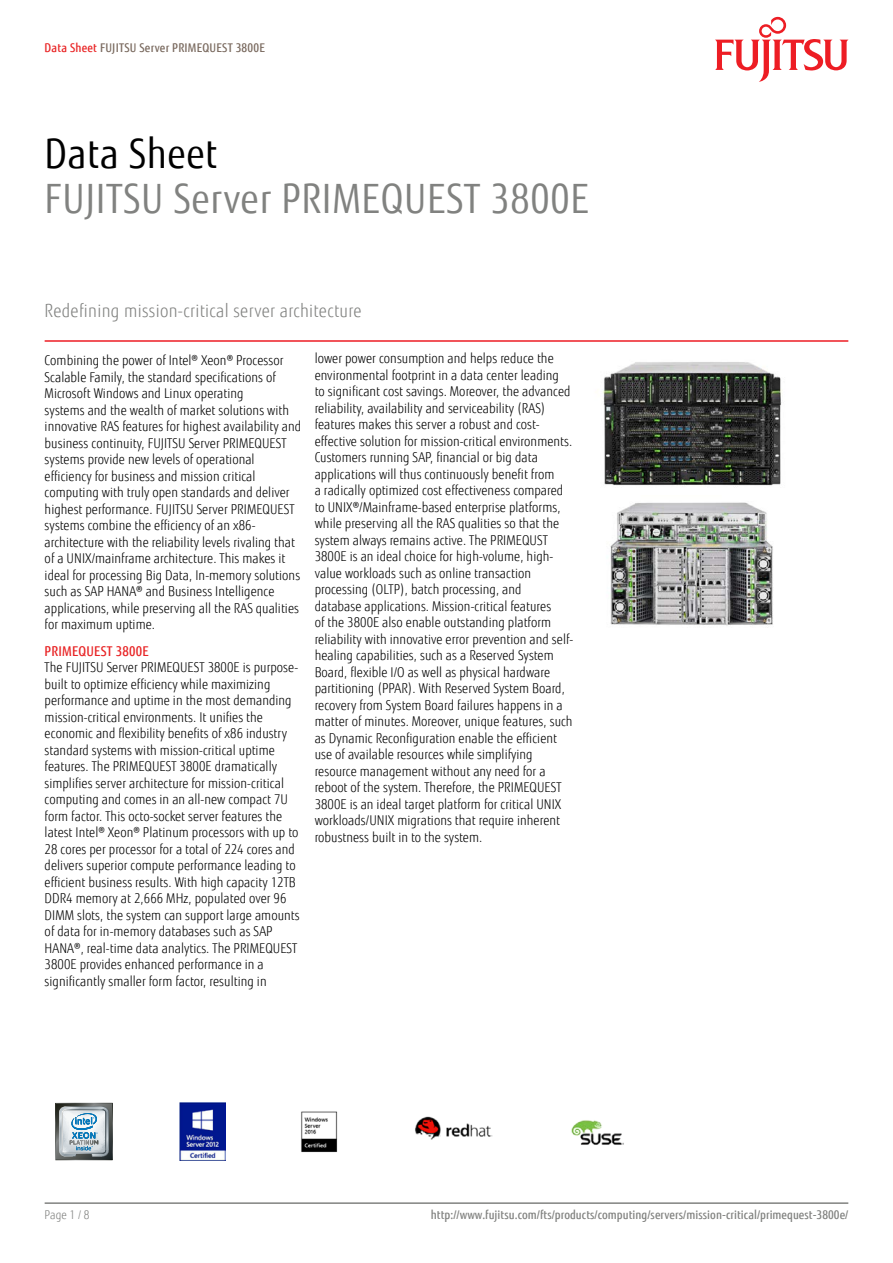
<style>
.page{position:relative;width:893px;height:1263px;background:#fff}
.page>*{position:absolute;margin:0;border:0;box-sizing:border-box;transform-origin:0 0}
.t1{font:40.5px "Fujitsu Sans";letter-spacing:.02em;color:#818280;scale:.9 1}
.t2{font:40.5px "Fujitsu Sans";letter-spacing:.02em;color:#000;scale:.9 1}
.t3{font:300 18px "Fujitsu Sans";letter-spacing:.02em;color:#818280;scale:.9 1}
.t4{font:300 13.5px/16.5px "Fujitsu Sans";letter-spacing:.005em;color:#000;scale:.9 1}
.t5{font:500 13.5px "Fujitsu Sans";letter-spacing:.02em;color:#e82425;scale:.9 1}
.t6{font:500 12px "Fujitsu Sans";letter-spacing:.005em;color:#818280;scale:.9 1}
.t7{font:500 12px "Fujitsu Sans";letter-spacing:.02em;color:#79695e;scale:.9 1}
.t8{font:300 12px "Fujitsu Sans";color:#818280;scale:.9 1}
.s1{color:#e92425}
</style>
<div class="page">
<hr style="left:45px;top:1202px;width:803px;height:2px;background:#818280">
<hr style="left:45px;top:340px;width:803px;height:2px;background:#ed1d24">
<svg style="left:715px;top:17px;width:133px;height:65px"></svg>
<img style="left:603px;top:362px;width:179px;height:124px">
<img style="left:610px;top:502px;width:163px;height:124px">
<svg style="left:55px;top:1103px;width:58px;height:58px;background:#96a6ad"></svg>
<img style="left:180px;top:1103px;width:46px;height:57px">
<img style="left:301px;top:1111px;width:37px;height:42px">
<img style="left:415px;top:1116px;width:78px;height:24px">
<img style="left:571px;top:1120px;width:53px;height:25px">
<p class="t7" style="left:45px;top:40px;width:246px"><span class="s1">Data Sheet</span> FUJITSU Server PRIMEQUEST 3800E</p>
<h1 class="t2" style="left:45px;top:130px;width:193px">Data Sheet</h1>
<h1 class="t1" style="left:45px;top:175px;width:606px">FUJITSU Server PRIMEQUEST 3800E</h1>
<h2 class="t3" style="left:45px;top:300px;width:354px">Redefining mission-critical server architecture</h2>
<p class="t4" style="left:45px;top:352px;width:286px">Combining the power of Intel® Xeon® Processor Scalable Family, the standard specifications of Microsoft Windows and Linux operating<br>systems and the wealth of market solutions with innovative RAS features for highest availability and business continuity, FUJITSU Server PRIMEQUEST systems provide new levels of operational efficiency for business and mission critical computing with truly open standards and deliver highest performance. FUJITSU Server PRIMEQUEST systems combine the efficiency of an x86- architecture with the reliability levels rivaling that of a UNIX/mainframe architecture. This makes it ideal for processing Big Data, In-memory solutions such as SAP HANA® and Business Intelligence applications, while preserving all the RAS qualities for maximum uptime.</p>
<p class="t5" style="left:45px;top:642px;width:117px">PRIMEQUEST 3800E</p>
<p class="t4" style="left:45px;top:659px;width:285px">The FUJITSU Server PRIMEQUEST 3800E is purpose&shy;built to optimize efficiency while maximizing performance and uptime in the most demanding mission-critical environments. It unifies the economic and flexibility benefits of x86 industry standard systems with mission-critical uptime features. The PRIMEQUEST 3800E dramatically simplifies server architecture for mission-critical computing and comes in an all-new compact 7U form factor. This octo-socket server features the latest Intel® Xeon® Platinum processors with up to 28 cores per processor for a total of 224 cores and delivers superior compute performance leading to efficient business results. With high capacity 12TB DDR4 memory at 2,666 MHz, populated over 96<br>DIMM slots, the system can support large amounts of data for in-memory databases such as SAP HANA®, real-time data analytics. The PRIMEQUEST 3800E provides enhanced performance in a significantly smaller form factor, resulting in</p>
<p class="t4" style="left:315px;top:350px;width:289px">lower power consumption and helps reduce the environmental footprint in a data center leading<br>to significant cost savings. Moreover, the advanced reliability, availability and serviceability (RAS) features makes this server a robust and cost&shy;effective solution for mission-critical environments.<br>Customers running SAP, financial or big data applications will thus continuously benefit from<br>a radically optimized cost effectiveness compared to UNIX®/Mainframe-based enterprise platforms, while preserving all the RAS qualities so that the system always remains active. The PRIMEQUST 3800E is an ideal choice for high-volume, high&shy;value workloads such as online transaction processing (OLTP), batch processing, and<br>database applications. Mission-critical features<br>of the 3800E also enable outstanding platform reliability with innovative error prevention and self&shy;healing capabilities, such as a Reserved System Board, flexible I/O as well as physical hardware partitioning (PPAR). With Reserved System Board, recovery from System Board failures happens in a matter of minutes. Moreover, unique features, such as Dynamic Reconfiguration enable the efficient use of available resources while simplifying resource management without any need for a reboot of the system. Therefore, the PRIMEQUEST 3800E is an ideal target platform for critical UNIX workloads/UNIX migrations that require inherent robustness built in to the system.</p>
<p class="t8" style="left:45px;top:1208px;width:51px">Page 1 / 8</p>
<p class="t6" style="left:431px;top:1208px;width:465px">http://www.fujitsu.com/fts/products/computing/servers/mission-critical/primequest-3800e/</p>
</div>
